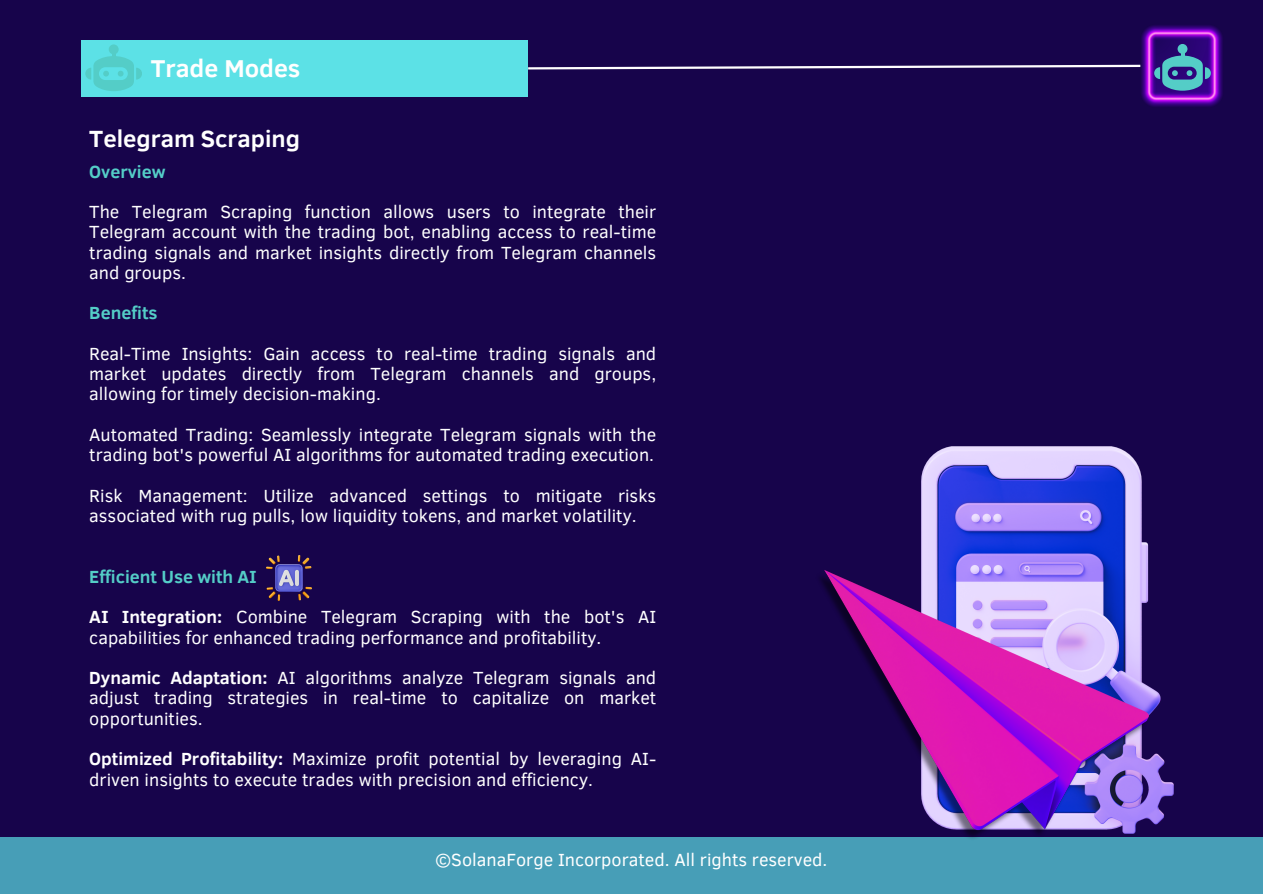
<style>
.page{position:relative;width:1263px;height:894px;background:#fff}
.page>*{position:absolute;margin:0;border:0;box-sizing:border-box;transform-origin:0 0}
.t1{font:700 25.05px "Clear Sans";color:#fff}
.t2{font:700 24px "Clear Sans";color:#fff}
.t3{font:18px/20.2px "Clear Sans";color:#fff}
.t4{font:700 18px "Clear Sans";color:#54cdc7}
.s1{font-weight:700}
</style>
<div class="page">
<div style="left:0;top:0;width:1263px;height:893px;background:#17044b"></div>
<div style="left:0;top:837px;width:1263px;height:56px;background:#479eb7"></div>
<div style="left:81px;top:40px;width:447px;height:57px;background:#5ce1e6"></div>
<svg style="left:528px;top:64px;width:612px;height:6px"></svg>
<img style="left:1140px;top:25px;width:83px;height:82px">
<div style="left:1177px;top:44px;width:10px;height:10px;background:#54cdc7;border-radius:50%"></div>
<svg style="left:1154px;top:53px;width:56px;height:38px;background:#4169a1"></svg>
<div style="left:109px;top:44px;width:10px;height:10px;background:#54cdc7;border-radius:50%"></div>
<svg style="left:85px;top:53px;width:57px;height:38px"></svg>
<img style="left:922px;top:446px;width:252px;height:379px">
<img style="left:820px;top:569px;width:331px;height:269px">
<img style="left:267px;top:555px;width:45px;height:45px">
<h1 class="t1" style="left:151px;top:50px;width:151px">Trade Modes</h1>
<h2 class="t2" style="left:89px;top:121px;width:212px">Telegram Scraping</h2>
<p class="t4" style="left:89px;top:158px;width:78px">Overview</p>
<p class="t3" style="left:89px;top:201px;width:568px;text-align:justify">The Telegram Scraping function allows users to integrate their Telegram account with the trading bot, enabling access to real-time trading signals and market insights directly from Telegram channels and groups.</p>
<p class="t4" style="left:89px;top:300px;width:70px">Benefits</p>
<p class="t3" style="left:89px;top:342px;width:568px;text-align:justify">Real-Time Insights: Gain access to real-time trading signals and market updates directly from Telegram channels and groups, allowing for timely decision-making.</p>
<p class="t3" style="left:89px;top:423px;width:568px">Automated Trading: Seamlessly integrate Telegram signals with the trading bot's powerful AI algorithms for automated trading execution.</p>
<p class="t3" style="left:89px;top:484px;width:568px">Risk Management: Utilize advanced settings to mitigate risks associated with rug pulls, low liquidity tokens, and market volatility.</p>
<p class="t4" style="left:89px;top:563px;width:169px">Efficient Use with AI</p>
<p class="t3" style="left:89px;top:606px;width:568px"><span class="s1">AI Integration:</span> Combine Telegram Scraping with the bot's AI capabilities for enhanced trading performance and profitability.</p>
<p class="t3" style="left:89px;top:666px;width:568px;text-align:justify"><span class="s1">Dynamic Adaptation:</span> AI algorithms analyze Telegram signals and adjust trading strategies in real-time to capitalize on market opportunities.</p>
<p class="t3" style="left:89px;top:747px;width:568px"><span class="s1">Optimized Profitability:</span> Maximize profit potential by leveraging AI&shy;driven insights to execute trades with precision and efficiency.</p>
<p class="t3" style="left:435px;top:848px;width:394px">©SolanaForge Incorporated. All rights reserved.</p>
</div>
